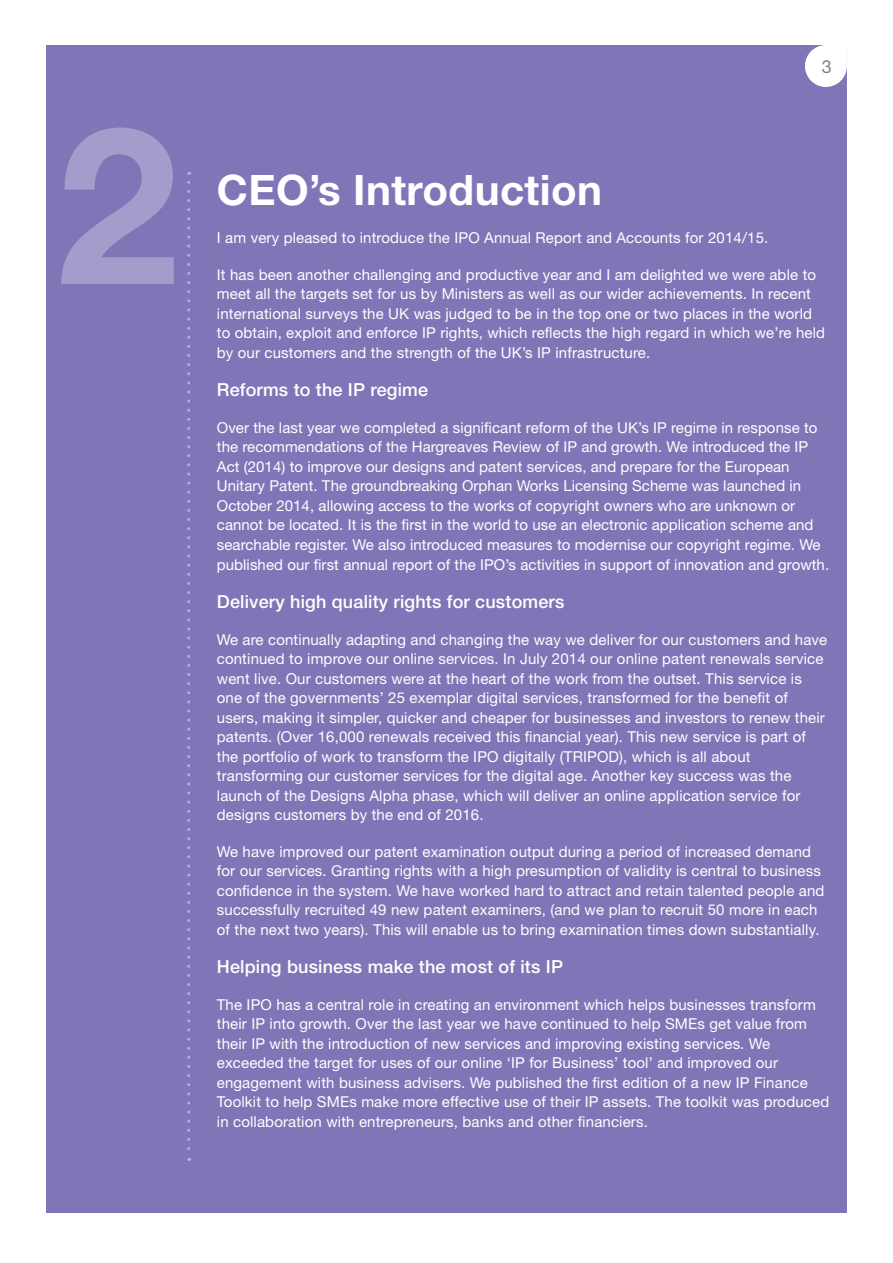
<style>
.page{position:relative;width:893px;height:1263px;background:#fff}
.page>*{position:absolute;margin:0;border:0;box-sizing:border-box;transform-origin:0 0}
.t1{font:700 219px "Helvetica Neue LT Std";color:#a49dcc}
.Heading_1{font:700 42px "Helvetica Neue LT Std";letter-spacing:.01em;color:#fff}
.Heading_4{font:500 18px "Helvetica Neue LT Std";letter-spacing:.01em;color:#fff}
.t2{font:18px "Helvetica Neue LT Std";color:#808285}
.Body{font:15px/19.5px "Helvetica Neue LT Std";letter-spacing:.01em;color:#fff}
</style>
<div class="page">
<div style="left:46px;top:45px;width:800px;height:1168px;background:#7f76b7"></div>
<svg style="left:187px;top:182px;width:3px;height:979px"></svg>
<svg style="left:805px;top:45px;width:42px;height:42px;background:#eae8f3"></svg>
<p class="t1" style="left:57px;top:70px;width:123px">2</p>
<p class="t2" style="left:822px;top:56px;width:12px">3</p>
<h1 class="Heading_1" style="left:217px;top:164px;width:387px">CEO’s Introduction</h1>
<p class="Body" style="left:217px;top:228px;width:553px">I am very pleased to introduce the IPO Annual Report and Accounts for 2014/15.</p>
<p class="Body" style="left:217px;top:265px;width:610px">It has been another challenging and productive year and I am delighted we were able to meet all the targets set for us by Ministers as well as our wider achievements. In recent international surveys the UK was judged to be in the top one or two places in the world to obtain, exploit and enforce IP rights, which reflects the high regard in which we’re held by our customers and the strength of the UK’s IP infrastructure.</p>
<h4 class="Heading_4" style="left:217px;top:379px;width:213px">Reforms to the IP regime</h4>
<p class="Body" style="left:217px;top:418px;width:614px">Over the last year we completed a significant reform of the UK’s IP regime in response to the recommendations of the Hargreaves Review of IP and growth. We introduced the IP Act (2014) to improve our designs and patent services, and prepare for the European Unitary Patent. The groundbreaking Orphan Works Licensing Scheme was launched in October 2014, allowing access to the works of copyright owners who are unknown or cannot be located. It is the first in the world to use an electronic application scheme and searchable register. We also introduced measures to modernise our copyright regime. We published our first annual report of the IPO’s activities in support of innovation and growth.</p>
<h4 class="Heading_4" style="left:217px;top:591px;width:349px">Delivery high quality rights for customers</h4>
<p class="Body" style="left:217px;top:629px;width:612px">We are continually adapting and changing the way we deliver for our customers and have continued to improve our online services. In July 2014 our online patent renewals service went live. Our customers were at the heart of the work from the outset. This service is one of the governments’ 25 exemplar digital services, transformed for the benefit of users, making it simpler, quicker and cheaper for businesses and investors to renew their patents. (Over 16,000 renewals received this financial year). This new service is part of the portfolio of work to transform the IPO digitally (TRIPOD), which is all about transforming our customer services for the digital age. Another key success was the launch of the Designs Alpha phase, which will deliver an online application service for designs customers by the end of 2016.</p>
<p class="Body" style="left:217px;top:841px;width:609px">We have improved our patent examination output during a period of increased demand for our services. Granting rights with a high presumption of validity is central to business confidence in the system. We have worked hard to attract and retain talented people and successfully recruited 49 new patent examiners, (and we plan to recruit 50 more in each of the next two years). This will enable us to bring examination times down substantially.</p>
<h4 class="Heading_4" style="left:217px;top:956px;width:348px">Helping business make the most of its IP</h4>
<p class="Body" style="left:217px;top:994px;width:614px">The IPO has a central role in creating an environment which helps businesses transform their IP into growth. Over the last year we have continued to help SMEs get value from their IP with the introduction of new services and improving existing services. We exceeded the target for uses of our online ‘IP for Business’ tool’ and improved our engagement with business advisers. We published the first edition of a new IP Finance Toolkit to help SMEs make more effective use of their IP assets. The toolkit was produced in collaboration with entrepreneurs, banks and other financiers.</p>
</div>
